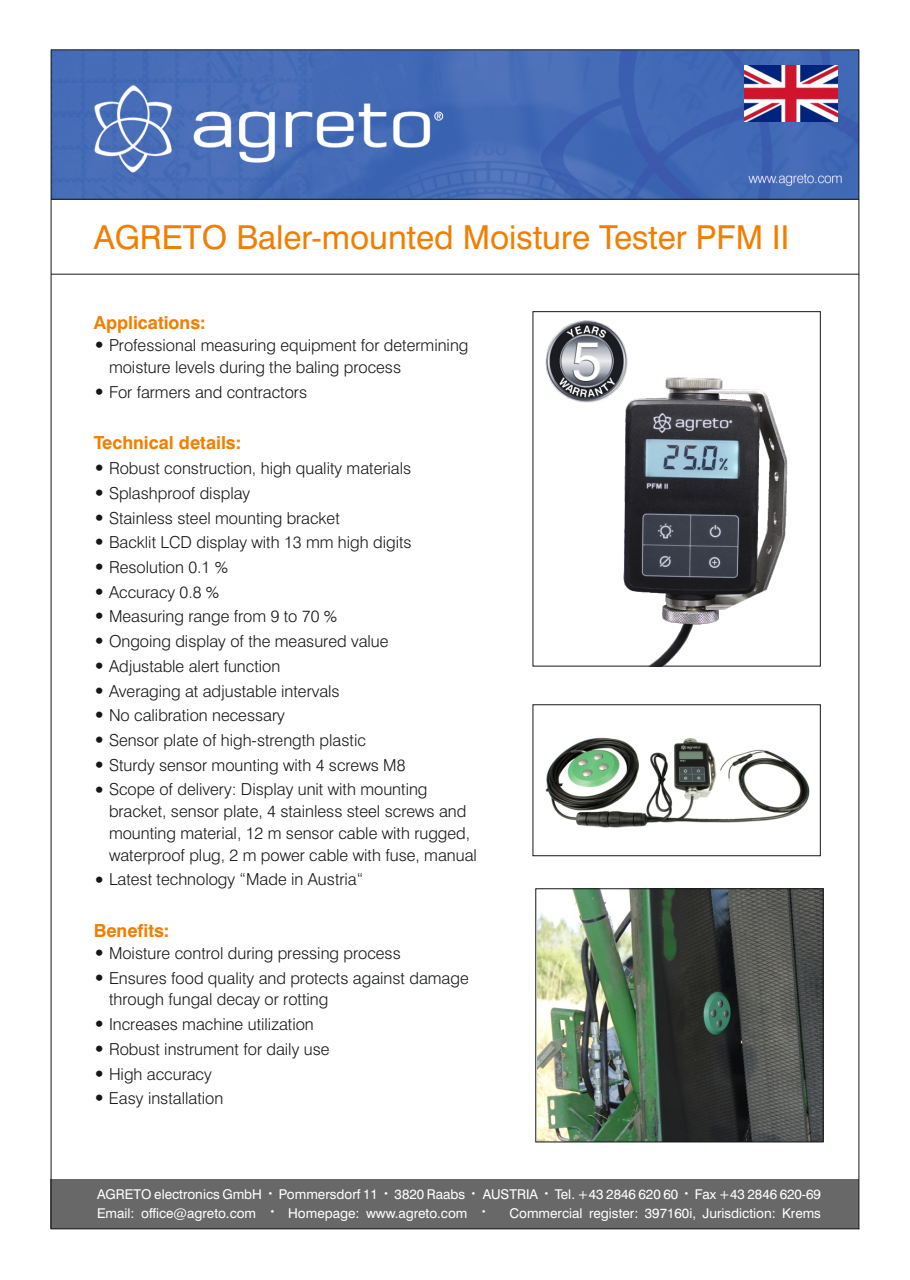
<style>
.page{position:relative;width:910px;height:1280px;background:#fff}
.page>*{position:absolute;margin:0;border:0;box-sizing:border-box;transform-origin:0 0}
.t1{font:33px "Swiss 721 BT";color:#f27e00}
.t2{font:700 18px "Swiss 721 BT";color:#f27e00}
.t3{font:300 16.5px/24.8px "Swiss 721 BT";color:#151616}
.t4{font:13.5px "Swiss 721 BT";color:#fff}
.t5{font:4.5px "Wingdings";color:#fff}
</style>
<div class="page">
<img style="left:538px;top:890px;width:284px;height:250px">
<div style="left:51px;top:1179px;width:808px;height:50px;background:#686868"></div>
<img style="left:52px;top:50px;width:806px;height:149px">
<hr style="left:51px;top:50px;width:1px;height:1179px;background:#151616">
<hr style="left:858px;top:50px;width:1px;height:1179px;background:#151616">
<hr style="left:51px;top:199px;width:808px;height:1px;background:#151616">
<hr style="left:51px;top:274px;width:808px;height:1px;background:#151616">
<hr style="left:51px;top:1228px;width:808px;height:1px;background:#151616">
<hr style="left:51px;top:49px;width:808px;height:1px;background:#151616">
<img style="left:545px;top:737px;width:265px;height:91px">
<div style="left:535px;top:888px;width:289px;height:254px;border:1px solid #151616"></div>
<div style="left:532px;top:704px;width:289px;height:152px;border:1px solid #151616"></div>
<img style="left:532px;top:332px;width:289px;height:334px">
<img style="left:532px;top:311px;width:110px;height:105px">
<img style="left:744px;top:65px;width:94px;height:56px">
<h1 class="t1" style="left:94px;top:224px;width:697px">AGRETO Baler-mounted Moisture Tester PFM II</h1>
<p class="t2" style="left:94px;top:315px;width:113px">Applications:</p>
<p class="t3" style="left:109px;top:336px;width:361px;line-height:21.8px">Professional measuring equipment for determining moisture levels during the baling process</p>
<p class="t3" style="left:109px;top:381px;width:200px">For farmers and contractors</p>
<p class="t2" style="left:94px;top:435px;width:149px">Technical details:</p>
<p class="t3" style="left:109px;top:457px;width:320px">Robust construction, high quality materials<br>Splashproof display<br>Stainless steel mounting bracket<br>Backlit LCD display with 13 mm high digits<br>Resolution 0.1 %<br>Accuracy 0.8 %<br>Measuring range from 9 to 70 %<br>Ongoing display of the measured value<br>Adjustable alert function<br>Averaging at adjustable intervals<br>No calibration necessary<br>Sensor plate of high-strength plastic<br>Sturdy sensor mounting with 4 screws M8<br>Scope of delivery: Display unit with mounting</p>
<p class="t3" style="left:109px;top:802px;width:369px;line-height:21.8px">bracket, sensor plate, 4 stainless steel screws and mounting material, 12 m sensor cable with rugged, waterproof plug, 2 m power cable with fuse, manual</p>
<p class="t3" style="left:109px;top:869px;width:256px">Latest technology “Made in Austria“</p>
<p class="t2" style="left:94px;top:923px;width:77px">Benefits:</p>
<p class="t3" style="left:109px;top:942px;width:361px">Moisture control during pressing process<br>Ensures food quality and protects against damage</p>
<p class="t3" style="left:109px;top:989px;width:222px">through fungal decay or rotting<br>Increases machine utilization<br>Robust instrument for daily use<br>High accuracy<br>Easy installation</p>
<p class="t4" style="left:97px;top:1189px;width:370px">AGRETO electronics GmbH Pommersdorf 11 3820 Raabs</p>
<p class="t4" style="left:483px;top:1189px;width:340px">AUSTRIA Tel. +43 2846 620 60 Fax +43 2846 620-69</p>
<p class="t5" style="left:271px;top:1210px;width:5px">●</p>
<p class="t5" style="left:482px;top:1210px;width:5px">●</p>
<p class="t5" style="left:269px;top:1191px;width:5px">●</p>
<p class="t5" style="left:385px;top:1191px;width:5px">●</p>
<p class="t5" style="left:472px;top:1191px;width:5px">●</p>
<p class="t5" style="left:545px;top:1191px;width:5px">●</p>
<p class="t5" style="left:685px;top:1191px;width:5px">●</p>
<p class="t4" style="left:97px;top:1207px;width:161px">Email: office@agreto.com</p>
<p class="t4" style="left:288px;top:1207px;width:181px">Homepage: www.agreto.com</p>
<p class="t4" style="left:510px;top:1207px;width:313px">Commercial register: 397160i, Jurisdiction: Krems</p>
</div>
